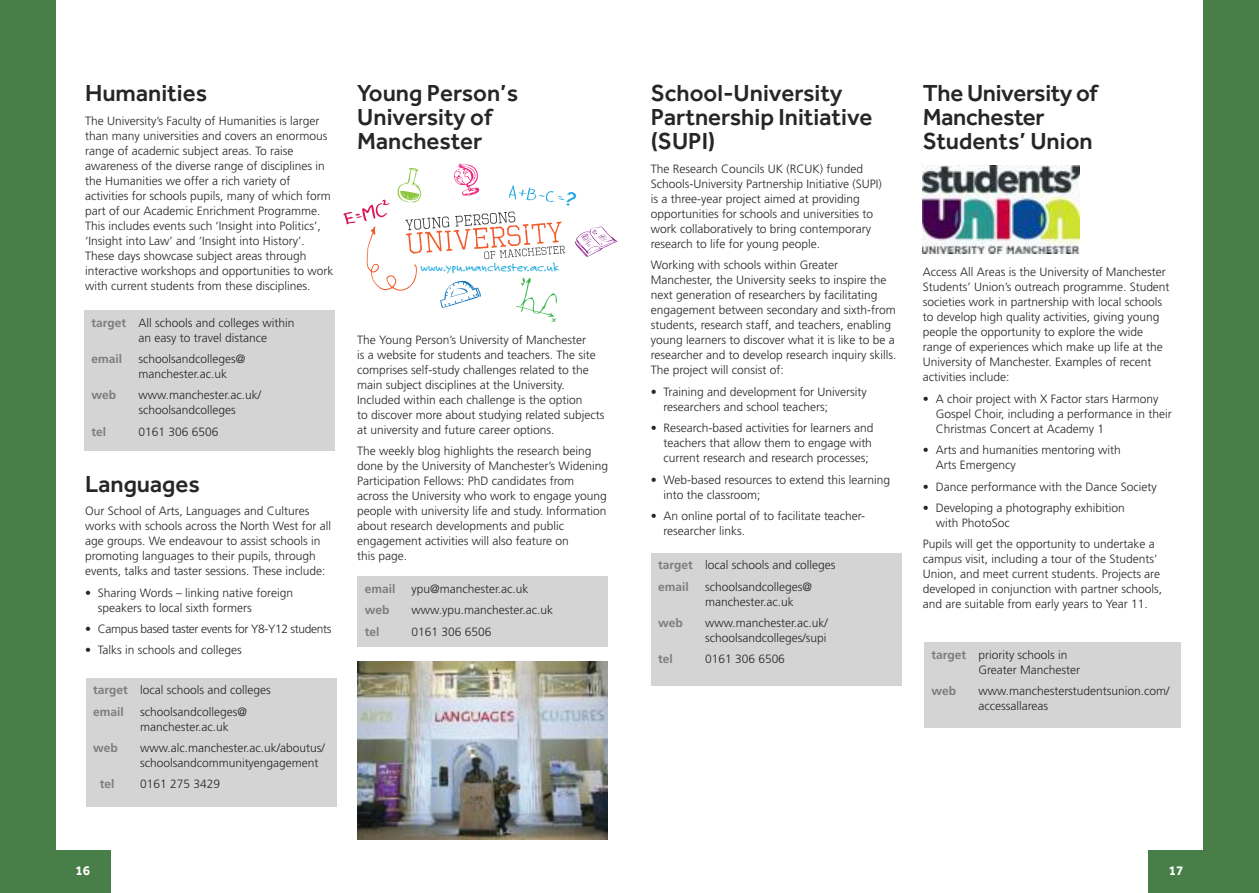
<style>
.page{position:relative;width:1259px;height:893px;background:#fff}
.page>*{position:absolute;margin:0;border:0;box-sizing:border-box;transform-origin:0 0}
.t1{font:500 24px/24px "Effra";color:#272627}
.t2{font:700 13.5px "Effra";color:#fff}
.t3{font:12.75px "Felt Tip Roman";color:#24aae1}
.t4{font:300 12px/15px "Frutiger";color:#272627}
.t5{font:300 12px "Frutiger";letter-spacing:-.03em;color:#272627}
.t6{font:700 12px "Frutiger";color:#7d7d7d}
.s1{font-weight:700;color:#7d7d7d}
</style>
<div class="page">
<div style="left:0;top:0;width:55px;height:893px;background:#487e47"></div>
<div style="left:1203px;top:0;width:56px;height:893px;background:#487e47"></div>
<div style="left:1148px;top:850px;width:55px;height:43px;background:#487e47"></div>
<div style="left:55px;top:850px;width:56px;height:43px;background:#487e47"></div>
<div style="left:357px;top:577px;width:251px;height:70px;background:#d4d4d4"></div>
<div style="left:651px;top:553px;width:250px;height:132px;background:#d4d4d4"></div>
<img style="left:922px;top:166px;width:158px;height:87px">
<div style="left:924px;top:643px;width:256px;height:85px;background:#d4d4d4"></div>
<div style="left:84px;top:310px;width:251px;height:140px;background:#d4d4d4"></div>
<div style="left:86px;top:678px;width:251px;height:129px;background:#d4d4d4"></div>
<img style="left:357px;top:662px;width:251px;height:178px">
<svg style="left:343px;top:163px;width:274px;height:159px"></svg>
<h1 class="t1" style="left:85px;top:81px;width:124px">Humanities</h1>
<p class="t4" style="left:85px;top:114px;width:250px">The University’s Faculty of Humanities is larger than many universities and covers an enormous range of academic subject areas. To raise awareness of the diverse range of disciplines in the Humanities we offer a rich variety of activities for schools pupils, many of which form part of our Academic Enrichment Programme.<br>This includes events such ‘Insight into Politics’, ‘Insight into Law’ and ‘Insight into History’.<br>These days showcase subject areas through interactive workshops and opportunities to work with current students from these disciplines.</p>
<p class="t4" style="left:138px;top:316px;width:157px;text-indent:-47px"><span class="s1">target</span> All schools and colleges within an easy to travel distance</p>
<p class="t6" style="left:92px;top:354px;width:32px">email</p>
<p class="t4" style="left:138px;top:352px;width:108px">schoolsandcolleges@ manchester.ac.uk</p>
<p class="t6" style="left:92px;top:390px;width:26px">web</p>
<p class="t4" style="left:138px;top:389px;width:124px">www.manchester.ac.uk/ schoolsandcolleges</p>
<p class="t6" style="left:92px;top:427px;width:16px">tel</p>
<p class="t4" style="left:138px;top:425px;width:81px">0161 306 6506</p>
<h1 class="t1" style="left:85px;top:471px;width:116px">Languages</h1>
<p class="t4" style="left:85px;top:505px;width:247px">Our School of Arts, Languages and Cultures works with schools across the North West for all age groups. We endeavour to assist schools in promoting languages to their pupils, through events, talks and taster sessions. These include:</p>
<p class="t4" style="left:98px;top:586px;width:197px;text-indent:-13px">• Sharing Words – linking native foreign speakers to local sixth formers</p>
<p class="t5" style="left:85px;top:624px;width:248px">• Campus based taster events for Y8-Y12 students</p>
<p class="t4" style="left:85px;top:644px;width:158px">• Talks in schools and colleges</p>
<p class="t4" style="left:93px;top:680px;width:179px;line-height:21.5px"><span class="s1">target</span> local schools and colleges <span class="s1">email</span></p>
<p class="t4" style="left:140px;top:705px;width:108px">schoolsandcolleges@ manchester.ac.uk</p>
<p class="t6" style="left:93px;top:743px;width:26px">web</p>
<p class="t4" style="left:140px;top:741px;width:186px">www.alc.manchester.ac.uk/aboutus/ schoolsandcommunityengagement</p>
<p class="t6" style="left:100px;top:779px;width:16px">tel</p>
<p class="t4" style="left:140px;top:778px;width:81px">0161 275 3429</p>
<h1 class="t1" style="left:357px;top:81px;width:162px">Young Person’s<br>University of<br>Manchester</h1>
<p class="t3" style="left:420px;top:260px;width:140px">www.ypu.manchester.ac.uk</p>
<p class="t4" style="left:357px;top:333px;width:249px">The Young Person’s University of Manchester<br>is a website for students and teachers. The site comprises self-study challenges related to the main subject disciplines at the University.<br>Included within each challenge is the option<br>to discover more about studying related subjects at university and future career options.</p>
<p class="t4" style="left:357px;top:445px;width:252px">The weekly blog highlights the research being done by the University of Manchester’s Widening Participation Fellows: PhD candidates from across the University who work to engage young people with university life and study. Information about research developments and public engagement activities will also feature on<br>this page.</p>
<p class="t6" style="left:365px;top:584px;width:32px">email</p>
<p class="t4" style="left:411px;top:582px;width:119px">ypu@manchester.ac.uk</p>
<p class="t6" style="left:365px;top:605px;width:26px">web</p>
<p class="t4" style="left:411px;top:604px;width:143px">www.ypu.manchester.ac.uk</p>
<p class="t6" style="left:365px;top:627px;width:16px">tel</p>
<p class="t4" style="left:411px;top:625px;width:81px">0161 306 6506</p>
<h1 class="t1" style="left:651px;top:81px;width:223px">School-University<br>Partnership Initiative (SUPI)</h1>
<p class="t4" style="left:651px;top:162px;width:233px">The Research Councils UK (RCUK) funded Schools-University Partnership Initiative (SUPI) is a three-year project aimed at providing opportunities for schools and universities to work collaboratively to bring contemporary research to life for young people.</p>
<p class="t4" style="left:651px;top:259px;width:247px">Working with schools within Greater Manchester, the University seeks to inspire the next generation of researchers by facilitating engagement between secondary and sixth-from students, research staff, and teachers, enabling young learners to discover what it is like to be a researcher and to develop research inquiry skills.<br>The project will consist of:</p>
<p class="t4" style="left:663px;top:385px;width:205px;text-indent:-13px">• Training and development for University researchers and school teachers;</p>
<p class="t4" style="left:663px;top:421px;width:211px;text-align:justify;text-indent:-13px">• Research-based activities for learners and teachers that allow them to engage with current research and research processes;</p>
<p class="t4" style="left:663px;top:473px;width:228px;text-indent:-13px">• Web-based resources to extend this learning into the classroom;</p>
<p class="t4" style="left:663px;top:509px;width:203px;text-indent:-13px">• An online portal of to facilitate teacher&shy;researcher links.</p>
<p class="t4" style="left:658px;top:555px;width:179px;line-height:21.5px"><span class="s1">target</span> local schools and colleges <span class="s1">email</span></p>
<p class="t4" style="left:705px;top:580px;width:108px">schoolsandcolleges@ manchester.ac.uk</p>
<h1 class="t1" style="left:923px;top:81px;width:176px">The University of<br>Manchester<br>Students’ Union</h1>
<p class="t4" style="left:923px;top:266px;width:248px">Access All Areas is the University of Manchester Students’ Union’s outreach programme. Student societies work in partnership with local schools to develop high quality activities, giving young people the opportunity to explore the wide range of experiences which make up life at the University of Manchester. Examples of recent activities include:</p>
<p class="t4" style="left:935px;top:392px;width:237px;text-indent:-13px">• A choir project with X Factor stars Harmony<br>Gospel Choir, including a performance in their<br>Christmas Concert at Academy 1</p>
<p class="t4" style="left:935px;top:443px;width:187px;text-indent:-13px">• Arts and humanities mentoring with<br>Arts Emergency</p>
<p class="t4" style="left:923px;top:480px;width:235px">• Dance performance with the Dance Society</p>
<p class="t4" style="left:935px;top:501px;width:191px;text-indent:-13px">• Developing a photography exhibition with PhotoSoc</p>
<p class="t4" style="left:923px;top:538px;width:241px">Pupils will get the opportunity to undertake a campus visit, including a tour of the Students’ Union, and meet current students. Projects are developed in conjunction with partner schools, and are suitable from early years to Year 11.</p>
<p class="t6" style="left:658px;top:618px;width:26px">web</p>
<p class="t4" style="left:705px;top:616px;width:124px">www.manchester.ac.uk/ schoolsandcolleges/supi</p>
<p class="t6" style="left:658px;top:654px;width:16px">tel</p>
<p class="t4" style="left:705px;top:653px;width:81px">0161 306 6506</p>
<p class="t4" style="left:978px;top:648px;width:103px;text-indent:-47px"><span class="s1">target</span> priority schools in<br>Greater Manchester</p>
<p class="t6" style="left:931px;top:686px;width:26px">web</p>
<p class="t4" style="left:978px;top:685px;width:193px">www.manchesterstudentsunion.com/ accessallareas</p>
<p class="t2" style="left:76px;top:862px;width:16px">16</p>
<p class="t2" style="left:1168px;top:862px;width:16px">17</p>
</div>
